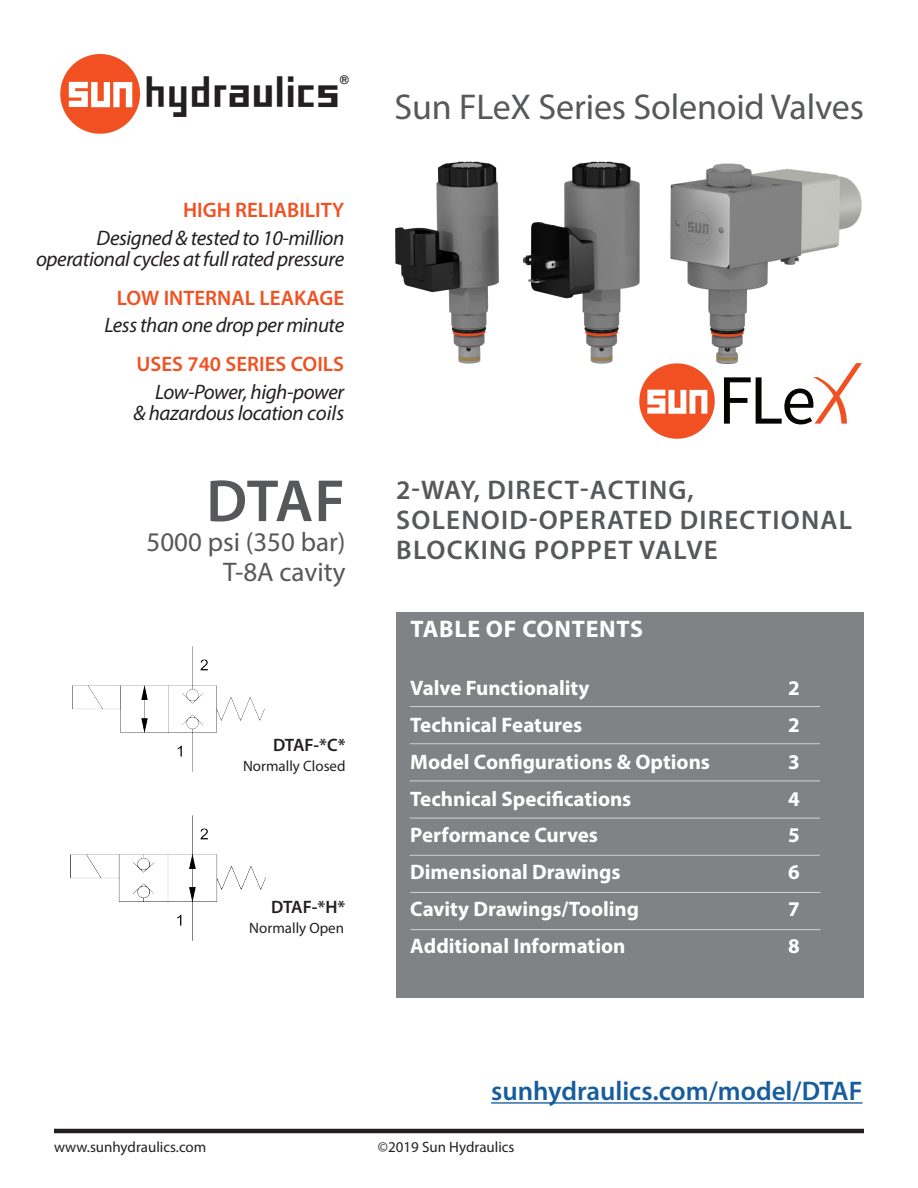
<style>
.page{position:relative;width:918px;height:1188px;background:#fff}
.page>*{position:absolute;margin:0;border:0;box-sizing:border-box;transform-origin:0 0}
.Document_Title{font:600 60px "Myriad Pro";color:#57585a}
.t1{font:44.25px "Sunhyd 3 d";letter-spacing:.03em;color:#231f20}
.Address{font:36px "Myriad Pro";letter-spacing:-.005em;color:#57585a}
.Document_Title-2{font:600 27px/30px "Myriad Pro";letter-spacing:.045em;color:#57585a}
.Address-2{font:600 27px "Myriad Pro";color:#175d9e}
.Address-3{font:27px "Myriad Pro";color:#57585a}
.TOC_Header{font:700 24px "Myriad Pro";letter-spacing:.03em;color:#fff}
.t2{font:700 21px "Myriad Pro";color:#fff}
.Body_1_Right{font:italic 21px/21px "Myriad Pro";letter-spacing:-.02em;color:#231f20;text-align:right}
.Body_1_Right-2{font:600 21px "Myriad Pro";color:#f15122}
.Address-4{font:600 18px "Myriad Pro";letter-spacing:-.025em;color:#231f20}
.Address-5{font:15px "Myriad Pro";color:#231f20}
.t3{font:500 12.75px "Franklin Gothic";color:#231f20}
</style>
<div class="page">
<hr style="left:54px;top:1129px;width:810px;height:4px;background:#231f20">
<svg style="left:60px;top:54px;width:80px;height:80px"></svg>
<hr style="left:491px;top:1102px;width:371px;height:2px;background:#175d9e">
<img style="left:70px;top:815px;width:195px;height:125px">
<img style="left:72px;top:647px;width:192px;height:125px">
<div style="left:396px;top:612px;width:468px;height:385px;background:#808285"></div>
<hr style="left:410px;top:706px;width:410px;height:1px;background:#d1d2d4">
<hr style="left:410px;top:743px;width:410px;height:1px;background:#d1d2d4">
<hr style="left:410px;top:781px;width:410px;height:1px;background:#d1d2d4">
<hr style="left:410px;top:818px;width:410px;height:1px;background:#d1d2d4">
<hr style="left:410px;top:892px;width:411px;height:1px;background:#d1d2d4">
<hr style="left:410px;top:929px;width:411px;height:1px;background:#d1d2d4">
<hr style="left:410px;top:855px;width:410px;height:1px;background:#d1d2d4">
<img style="left:395px;top:161px;width:467px;height:203px">
<svg style="left:724px;top:363px;width:138px;height:61px"></svg>
<svg style="left:639px;top:363px;width:76px;height:76px"></svg>
<p class="t3" style="left:340px;top:72px;width:11px">®</p>
<p class="t1" style="left:147px;top:75px;width:197px">hydraulics</p>
<p class="Body_1_Right-2" style="left:183px;top:196px;width:163px">HIGH RELIABILITY</p>
<p class="Body_1_Right" style="left:97px;top:227px;width:249px">Designed &amp; tested to 10-million</p>
<p class="Body_1_Right" style="left:36px;top:248px;width:310px">operational cycles at full rated pressure</p>
<p class="Body_1_Right-2" style="left:117px;top:284px;width:229px">LOW INTERNAL LEAKAGE</p>
<p class="Body_1_Right" style="left:105px;top:314px;width:241px">Less than one drop per minute</p>
<p class="Body_1_Right-2" style="left:137px;top:351px;width:209px">USES 740 SERIES COILS</p>
<p class="Body_1_Right" style="left:133px;top:381px;width:212px">Low-Power, high-power<br>&amp; hazardous location coils</p>
<p class="Document_Title" style="left:206px;top:463px;width:140px">DTAF</p>
<p class="Address-3" style="left:147px;top:526px;width:201px">5000 psi (350 bar)</p>
<p class="Address-3" style="left:223px;top:556px;width:124px">T-8A cavity</p>
<p class="Address-4" style="left:273px;top:733px;width:74px">DTAF-*C*</p>
<p class="Address-5" style="left:243px;top:757px;width:104px">Normally Closed</p>
<p class="Address-4" style="left:271px;top:895px;width:76px">DTAF-*H*</p>
<p class="Address-5" style="left:249px;top:918px;width:96px">Normally Open</p>
<p class="Address" style="left:395px;top:84px;width:471px">Sun FLeX Series Solenoid Valves</p>
<p class="Document_Title-2" style="left:396px;top:474px;width:458px">2-WAY, DIRECT-ACTING,<br>SOLENOID-OPERATED DIRECTIONAL<br>BLOCKING POPPET VALVE</p>
<p class="TOC_Header" style="left:411px;top:613px;width:234px">TABLE OF CONTENTS</p>
<p class="t2" style="left:410px;top:675px;width:181px">Valve Functionality</p>
<p class="t2" style="left:788px;top:675px;width:13px">2</p>
<p class="t2" style="left:410px;top:711px;width:174px">Technical Features</p>
<p class="t2" style="left:788px;top:711px;width:13px">2</p>
<p class="t2" style="left:410px;top:748px;width:301px">Model Configurations &amp; Options</p>
<p class="t2" style="left:788px;top:748px;width:13px">3</p>
<p class="t2" style="left:410px;top:785px;width:223px">Technical Specifications</p>
<p class="t2" style="left:788px;top:785px;width:13px">4</p>
<p class="t2" style="left:410px;top:822px;width:189px">Performance Curves</p>
<p class="t2" style="left:788px;top:822px;width:13px">5</p>
<p class="t2" style="left:410px;top:858px;width:212px">Dimensional Drawings</p>
<p class="t2" style="left:788px;top:858px;width:13px">6</p>
<p class="t2" style="left:410px;top:895px;width:230px">Cavity Drawings/Tooling</p>
<p class="t2" style="left:788px;top:895px;width:13px">7</p>
<p class="t2" style="left:410px;top:932px;width:217px">Additional Information</p>
<p class="t2" style="left:788px;top:932px;width:13px">8</p>
<p class="Address-2" style="left:491px;top:1074px;width:373px">sunhydraulics.com/model/DTAF</p>
<p class="Address-5" style="left:54px;top:1138px;width:154px">www.sunhydraulics.com</p>
<p class="Address-5" style="left:378px;top:1138px;width:138px">©2019 Sun Hydraulics</p>
</div>
